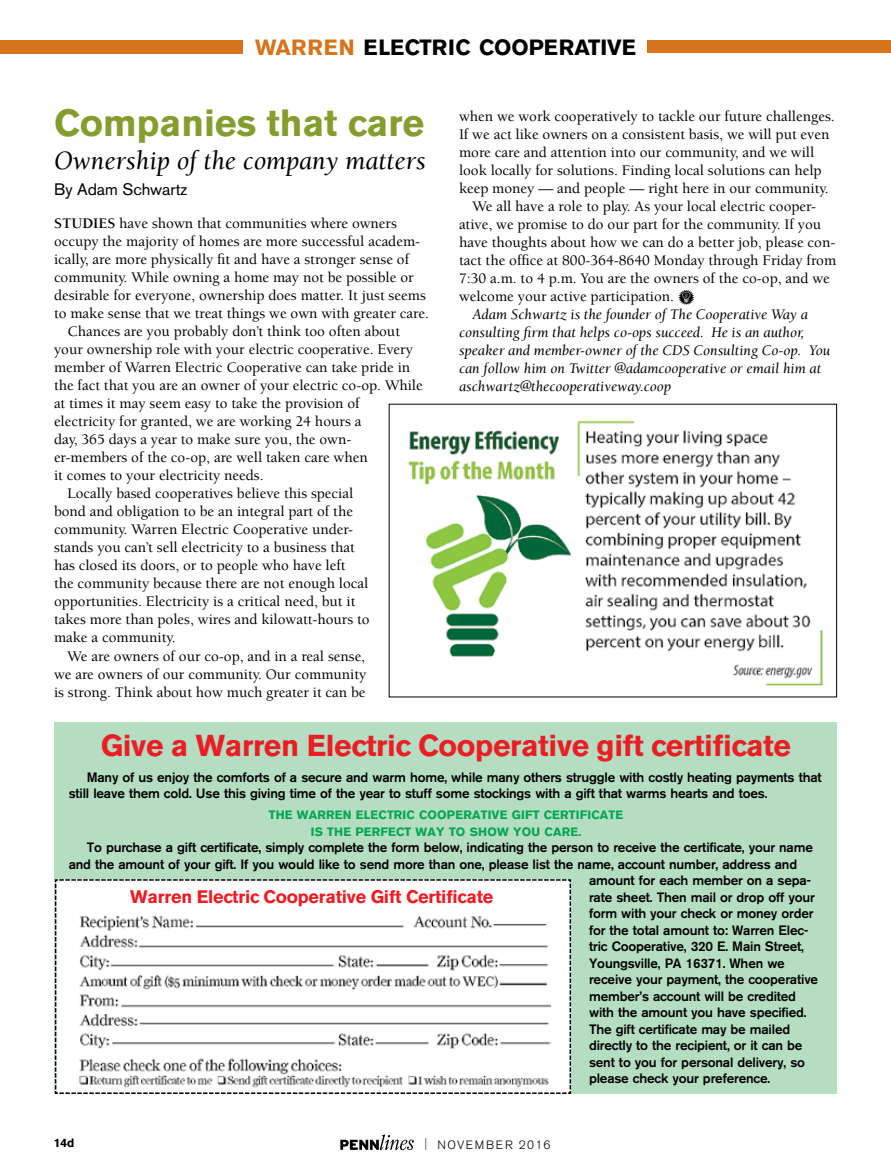
<style>
.page{position:relative;width:891px;height:1175px;background:#fff}
.page>*{position:absolute;margin:0;border:0;box-sizing:border-box;transform-origin:0 0}
.t1{font:700 37.5px "Akzidenz Grotesk BE";color:#879c2f}
.t2{font:700 30px "Akzidenz Grotesk BE";letter-spacing:-.01em;color:#ed1d24}
.t3{font:italic 27px "Berkeley Std";color:#000}
.t4{font:700 21.9px "Akzidenz Grotesk BE";color:#000}
.t5{font:700 18px "Akzidenz Grotesk BE";letter-spacing:-.01em;color:#ed1d24}
.t6{font:16.5px "Akzidenz Grotesk BE";color:#000}
.t7{font:500 15px "Berkeley Std";color:#000}
.t8{font:italic 15px "Berkeley Std";color:#000}
.t9{font:500 13.5px/16.5px "Akzidenz Grotesk BE";letter-spacing:-.015em;color:#000}
.t10{font:700 12px "Akzidenz Grotesk BE";letter-spacing:.015em;color:#00a651}
.t11{font:300 12px "Akzidenz Grotesk BE";letter-spacing:.12em;color:#000}
.t12{font:700 12px "Akzidenz Grotesk BE";color:#000}
.s1{color:#d5741a}
.s2{font-weight:700}
.s3{font-family:"PF Household Items";font-weight:400}
.s4{font-stretch:condensed}
</style>
<div class="page">
<svg style="left:340px;top:1134px;width:74px;height:16px"></svg>
<div style="left:648px;top:40px;width:243px;height:13px;background:#d5741a"></div>
<div style="left:0;top:40px;width:243px;height:14px;background:#d5741a"></div>
<div style="left:54px;top:722px;width:783px;height:372px;background:#b4ddc1"></div>
<svg style="left:54px;top:879px;width:518px;height:215px;background:#ececec"></svg>
<img style="left:408px;top:420px;width:415px;height:266px">
<h3 class="t4" style="left:255px;top:35px;width:382px"><span class="s1">WARREN</span> ELECTRIC COOPERATIVE</h3>
<h1 class="t1" style="left:54px;top:101px;width:372px">Companies that care</h1>
<h3 class="t3" style="left:54px;top:146px;width:373px">Ownership of the company matters</h3>
<p class="t6" style="left:54px;top:179px;width:135px">By Adam Schwartz</p>
<p class="t7" style="left:54px;top:216px;width:345px"><span class="s2">STUDIES</span> have shown that communities where owners</p>
<p class="t7" style="left:54px;top:234px;width:368px">occupy the majority of homes are more successful academ-</p>
<p class="t7" style="left:54px;top:252px;width:357px">ically, are more physically fit and have a stronger sense of</p>
<p class="t7" style="left:54px;top:270px;width:361px">community. While owning a home may not be possible or</p>
<p class="t7" style="left:54px;top:288px;width:373px">desirable for everyone, ownership does matter. It just seems</p>
<p class="t7" style="left:54px;top:306px;width:377px">to make sense that we treat things we own with greater care.</p>
<p class="t7" style="left:68px;top:324px;width:334px">Chances are you probably don’t think too often about</p>
<p class="t7" style="left:54px;top:342px;width:361px">your ownership role with your electric cooperative. Every</p>
<p class="t7" style="left:54px;top:360px;width:358px">member of Warren Electric Cooperative can take pride in</p>
<p class="t7" style="left:54px;top:378px;width:370px">the fact that you are an owner of your electric co-op. While</p>
<p class="t7" style="left:54px;top:396px;width:307px">at times it may seem easy to take the provision of</p>
<p class="t7" style="left:54px;top:414px;width:309px">electricity for granted, we are working 24 hours a</p>
<p class="t7" style="left:54px;top:432px;width:299px">day, 365 days a year to make sure you, the own-</p>
<p class="t7" style="left:54px;top:450px;width:315px">er-members of the co-op, are well taken care when</p>
<p class="t7" style="left:54px;top:468px;width:211px">it comes to your electricity needs.</p>
<p class="t7" style="left:68px;top:486px;width:287px">Locally based cooperatives believe this special</p>
<p class="t7" style="left:54px;top:504px;width:301px">bond and obligation to be an integral part of the</p>
<p class="t7" style="left:54px;top:522px;width:301px">community. Warren Electric Cooperative under-</p>
<p class="t7" style="left:54px;top:540px;width:302px">stands you can’t sell electricity to a business that</p>
<p class="t7" style="left:54px;top:558px;width:293px">has closed its doors, or to people who have left</p>
<p class="t7" style="left:54px;top:576px;width:316px">the community because there are not enough local</p>
<p class="t7" style="left:54px;top:594px;width:303px">opportunities. Electricity is a critical need, but it</p>
<p class="t7" style="left:54px;top:612px;width:317px">takes more than poles, wires and kilowatt-hours to</p>
<p class="t7" style="left:54px;top:630px;width:123px">make a community.</p>
<p class="t7" style="left:68px;top:648px;width:299px">We are owners of our co-op, and in a real sense,</p>
<p class="t7" style="left:54px;top:666px;width:314px">we are owners of our community. Our community</p>
<p class="t7" style="left:54px;top:684px;width:313px">is strong. Think about how much greater it can be</p>
<p class="t7" style="left:459px;top:108px;width:377px">when we work cooperatively to tackle our future challenges.</p>
<p class="t7" style="left:459px;top:126px;width:372px">If we act like owners on a consistent basis, we will put even</p>
<p class="t7" style="left:459px;top:144px;width:357px">more care and attention into our community, and we will</p>
<p class="t7" style="left:459px;top:162px;width:364px">look locally for solutions. Finding local solutions can help</p>
<p class="t7" style="left:459px;top:180px;width:371px">keep money — and people — right here in our community.</p>
<p class="t7" style="left:472px;top:198px;width:345px">We all have a role to play. As your local electric cooper-</p>
<p class="t7" style="left:459px;top:216px;width:364px">ative, we promise to do our part for the community. If you</p>
<p class="t7" style="left:459px;top:234px;width:378px">have thoughts about how we can do a better job, please con-</p>
<p class="t7" style="left:459px;top:252px;width:379px">tact the office at 800-364-8640 Monday through Friday from</p>
<p class="t7" style="left:459px;top:270px;width:372px">7:30 a.m. to 4 p.m. You are the owners of the co-op, and we</p>
<p class="t7" style="left:459px;top:288px;width:238px">welcome your active participation. <span class="s3">l</span></p>
<p class="t8" style="left:472px;top:306px;width:337px">Adam Schwartz is the founder of The Cooperative Way a</p>
<p class="t8" style="left:459px;top:324px;width:347px">consulting firm that helps co-ops succeed. He is an author,</p>
<p class="t8" style="left:459px;top:342px;width:373px">speaker and member-owner of the CDS Consulting Co-op. You</p>
<p class="t8" style="left:459px;top:360px;width:364px">can follow him on Twitter @adamcooperative or email him at</p>
<p class="t8" style="left:459px;top:378px;width:213px">aschwartz@thecooperativeway.coop</p>
<h2 class="t2" style="left:101px;top:728px;width:692px">Give a Warren Electric Cooperative gift certificate</h2>
<p class="t9" style="left:69px;top:769px;width:755px;text-indent:18px">Many of us enjoy the comforts of a secure and warm home, while many others struggle with costly heating payments that still leave them cold. Use this giving time of the year to stuff some stockings with a gift that warms hearts and toes.</p>
<p class="t10" style="left:269px;top:808px;width:111px">The Warren Elect</p>
<p class="t10" style="left:394px;top:808px;width:44px">ric Coope</p>
<p class="t10" style="left:463px;top:808px;width:57px">rative gift</p>
<p class="t10" style="left:544px;top:808px;width:33px">ce rtificate</p>
<p class="t10" style="left:311px;top:824px;width:26px">is the</p>
<p class="t10" style="left:355px;top:824px;width:34px">perfect</p>
<p class="t10" style="left:416px;top:824px;width:65px">way toshow</p>
<p class="t10" style="left:513px;top:824px;width:70px">you care.</p>
<p class="t9" style="left:87px;top:839px;width:728px">To purchase a gift certificate, simply complete the form below, indicating the person to receive the certificate, your name</p>
<p class="t9" style="left:69px;top:856px;width:730px">and the amount of your gift. If you would like to send more than one, please list the name, account number, address and</p>
<p class="t9" style="left:589px;top:872px;width:224px">amount for each member on a sepa-</p>
<p class="t9" style="left:589px;top:888px;width:227px">rate sheet. Then mail or drop off your</p>
<p class="t9" style="left:589px;top:905px;width:226px">form with your check or money order</p>
<p class="t9" style="left:589px;top:921px;width:221px">for the total amount to: Warren Elec-</p>
<p class="t9" style="left:589px;top:938px;width:217px">tric Cooperative, 320 E. Main Street,</p>
<p class="t9" style="left:589px;top:954px;width:197px">Youngsville, PA 16371. When we</p>
<p class="t9" style="left:589px;top:971px;width:231px">receive your payment, the cooperative</p>
<p class="t9" style="left:589px;top:987px;width:209px">member’s account will be credited</p>
<p class="t9" style="left:589px;top:1004px;width:219px">with the amount you have specified.</p>
<p class="t9" style="left:589px;top:1020px;width:203px">The gift certificate may be mailed</p>
<p class="t9" style="left:589px;top:1037px;width:215px">directly to the recipient, or it can be</p>
<p class="t9" style="left:589px;top:1053px;width:218px">sent to you for personal delivery, so</p>
<p class="t9" style="left:589px;top:1070px;width:183px">please check your preference.</p>
<p class="t5" style="left:130px;top:886px;width:365px">Warren Electric Cooperative Gift Certificate</p>
<p class="t12" style="left:54px;top:1135px;width:22px">14d</p>
<p class="t11" style="left:424px;top:1137px;width:128px"><span class="s4">|</span> NOVEMBER 2016</p>
</div>
